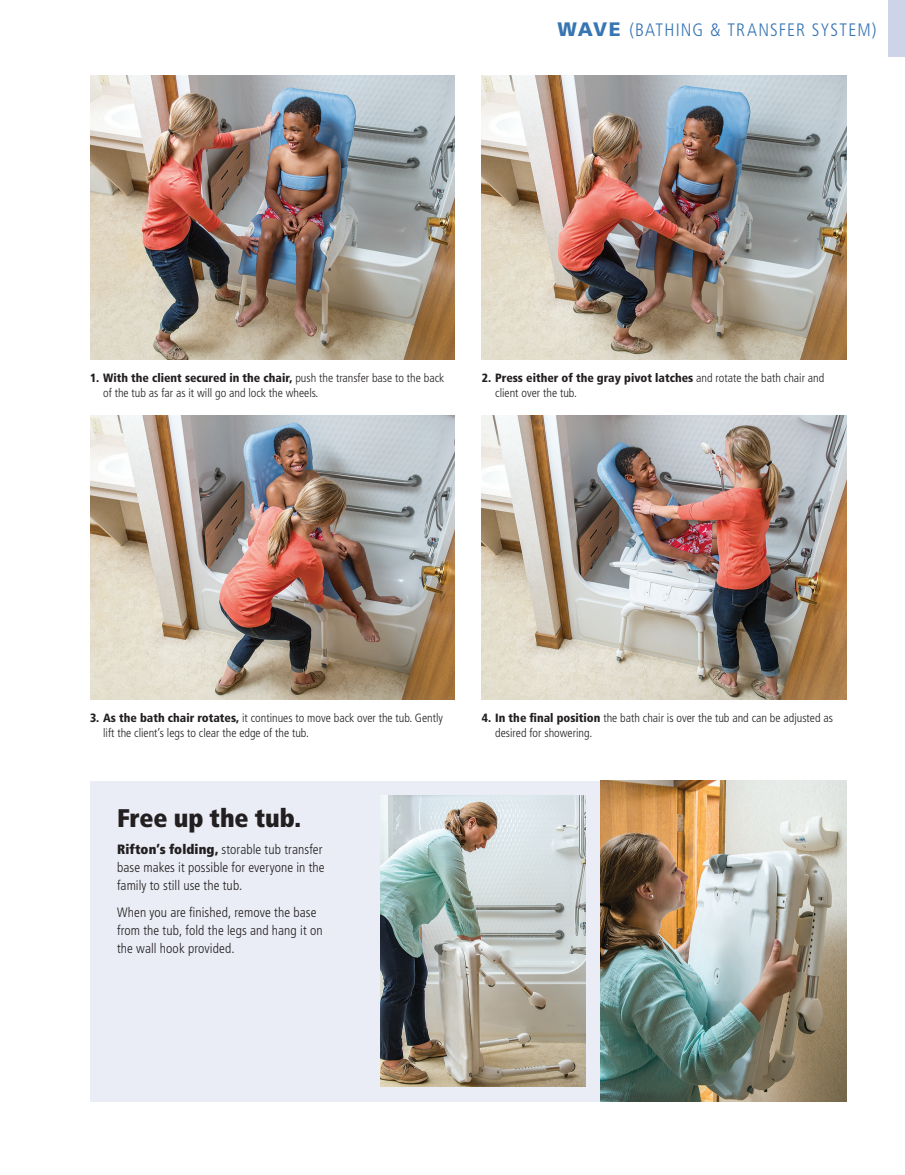
<style>
.page{position:relative;width:905px;height:1175px;background:#fff}
.page>*{position:absolute;margin:0;border:0;box-sizing:border-box;transform-origin:0 0}
.B_head{font:900 condensed 25.5px "Frutiger LT Std";letter-spacing:-.005em;color:#231f20}
.t1{font:300 condensed 18px "Frutiger LT Std";letter-spacing:.06em;color:#3775b3}
.Text_Frut_47_Light_9{font:300 condensed 13.5px/18px "Frutiger LT Std";letter-spacing:.005em;color:#231f20}
.Caption_47_Lt_8_10{font:300 condensed 12px/15px "Frutiger LT Std";color:#231f20}
.s1{font-weight:900;font-stretch:normal;font-size:19.5px}
.s2{font-weight:900}
</style>
<div class="page">
<div style="left:888px;top:0;width:16px;height:57px;background:#ced4e8"></div>
<img style="left:481px;top:76px;width:365px;height:283px">
<img style="left:90px;top:416px;width:364px;height:283px">
<img style="left:481px;top:416px;width:365px;height:283px">
<img style="left:90px;top:76px;width:364px;height:283px">
<div style="left:90px;top:780px;width:756px;height:321px;background:#eaedf5"></div>
<img style="left:600px;top:780px;width:246px;height:321px">
<img style="left:380px;top:795px;width:205px;height:291px">
<h2 class="t1" style="left:557px;top:20px;width:320px"><span class="s1">WAVE</span> (BATHING &amp; TRANSFER SYSTEM)</h2>
<p class="Caption_47_Lt_8_10" style="left:103px;top:370px;width:342px;text-indent:-13px"><span class="s2">1. With the client secured in the chair,</span> push the transfer base to the back of the tub as far as it will go and lock the wheels.</p>
<p class="Caption_47_Lt_8_10" style="left:495px;top:370px;width:330px;text-indent:-14px"><span class="s2">2. Press either of the gray pivot latches</span> and rotate the bath chair and client over the tub.</p>
<p class="Caption_47_Lt_8_10" style="left:103px;top:710px;width:341px;text-indent:-13px"><span class="s2">3. As the bath chair rotates,</span> it continues to move back over the tub. Gently lift the client’s legs to clear the edge of the tub.</p>
<p class="Caption_47_Lt_8_10" style="left:495px;top:710px;width:339px;text-indent:-14px"><span class="s2">4. In the final position</span> the bath chair is over the tub and can be adjusted as desired for showering.</p>
<p class="B_head" style="left:117px;top:802px;width:186px">Free up the tub.</p>
<p class="Text_Frut_47_Light_9" style="left:117px;top:840px;width:209px"><span class="s2">Rifton’s folding,</span> storable tub transfer base makes it possible for everyone in the family to still use the tub.</p>
<p class="Text_Frut_47_Light_9" style="left:117px;top:903px;width:207px">When you are finished, remove the base from the tub, fold the legs and hang it on the wall hook provided.</p>
</div>
